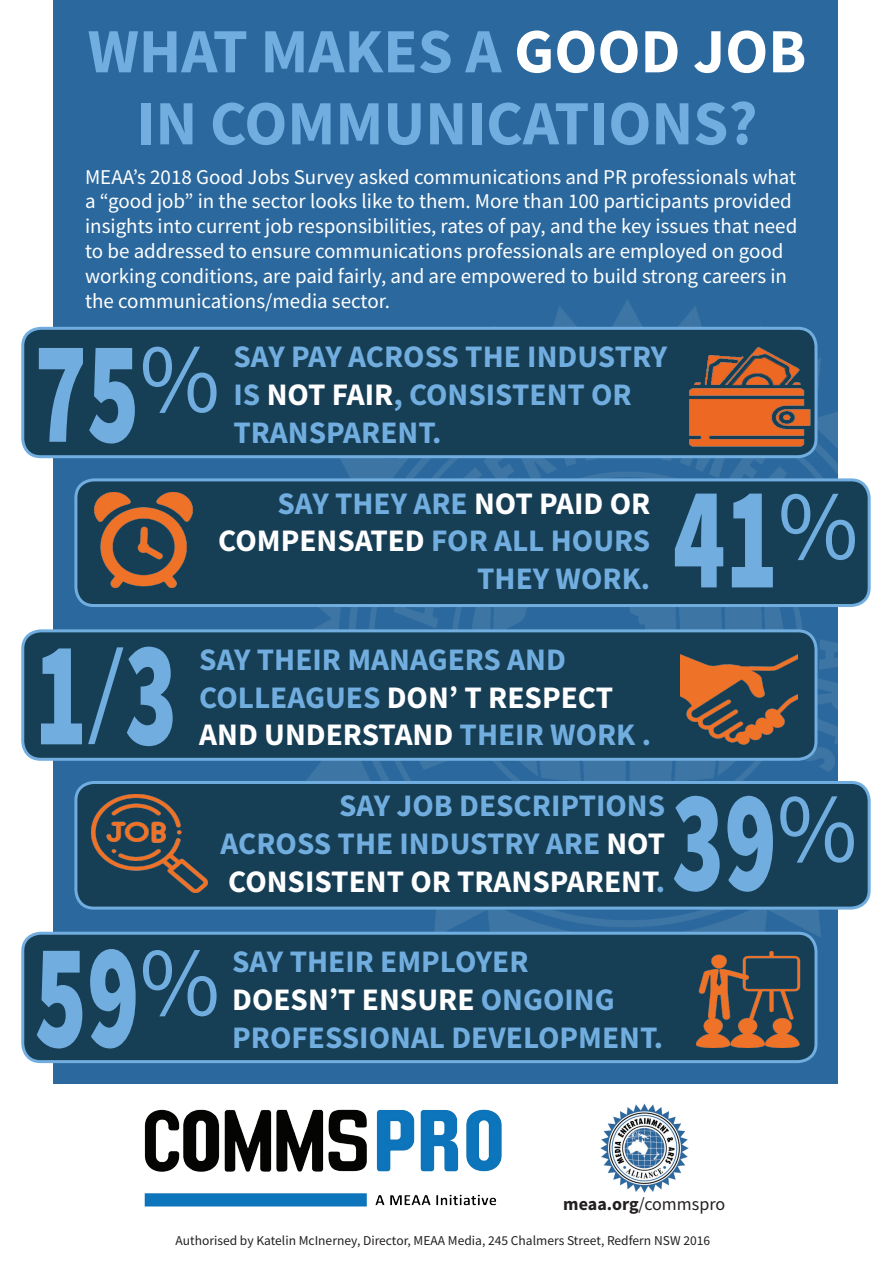
<style>
.page{position:relative;width:893px;height:1263px;background:#fff}
.page>*{position:absolute;margin:0;border:0;box-sizing:border-box;transform-origin:0 0}
.t1{font:900 151.2px "Source Sans Pro";color:#71aedf;scale:.64 1}
.t2{font:900 147.9px "Source Sans Pro";color:#71aedf;scale:.66 1}
.t3{font:900 145.8px "Source Sans Pro";color:#71aedf;scale:.67 1}
.t4{font:700 63px/72px "Source Sans Pro";color:#71aedf;text-align:center}
.t5{font:700 31.35px/37.7px "Source Sans Pro";color:#71aedf;text-align:right}
.t6{font:700 31.35px "Source Sans Pro";color:#fff}
.t7{font:21px/24.8px "Source Sans Pro";color:#fff}
.t8{font:18px "Source Sans Pro";color:#231f20}
.t9{font:13.5px "Source Sans Pro";color:#231f20}
.s1{color:#fff}
.s2{font-weight:400;font-size:111.3px}
.s3{font-weight:700}
</style>
<div class="page">
<div style="left:53px;top:0;width:784px;height:1083px;background:#2b689d"></div>
<img style="left:255px;top:276px;width:584px;height:744px">
<div style="left:76px;top:480px;width:793px;height:125px;background:#163e55;border-radius:18px"></div>
<div style="left:74px;top:478px;width:797px;height:129px;border:3px solid #71aedf;border-radius:18px"></div>
<img style="left:94px;top:493px;width:99px;height:95px">
<div style="left:23px;top:631px;width:793px;height:128px;background:#163e55;border-radius:18px"></div>
<div style="left:21px;top:629px;width:796px;height:132px;border:3px solid #71aedf;border-radius:18px"></div>
<img style="left:681px;top:654px;width:117px;height:91px">
<div style="left:76px;top:782px;width:793px;height:126px;background:#163e55;border-radius:18px"></div>
<div style="left:74px;top:781px;width:797px;height:128px;border:3px solid #71aedf;border-radius:18px"></div>
<img style="left:91px;top:795px;width:116px;height:97px">
<div style="left:23px;top:328px;width:793px;height:129px;background:#163e55;border-radius:18px"></div>
<div style="left:21px;top:327px;width:796px;height:131px;border:3px solid #71aedf;border-radius:18px"></div>
<img style="left:689px;top:347px;width:122px;height:100px">
<div style="left:23px;top:933px;width:793px;height:128px;background:#163e55;border-radius:18px"></div>
<div style="left:21px;top:932px;width:796px;height:131px;border:3px solid #71aedf;border-radius:18px"></div>
<img style="left:695px;top:951px;width:106px;height:96px">
<img style="left:144px;top:1109px;width:358px;height:98px">
<img style="left:600px;top:1103px;width:89px;height:90px">
<h3 class="t4" style="left:88px;top:15px;width:720px">WHAT MAKES A <span class="s1">GOOD JOB<br></span>IN COMMUNICATIONS?</h3>
<p class="t7" style="left:85px;top:164px;width:714px">MEAA’s 2018 Good Jobs Survey asked communications and PR professionals what a “good job” in the sector looks like to them. More than 100 participants provided insights into current job responsibilities, rates of pay, and the key issues that need to be addressed to ensure communications professionals are employed on good working conditions, are paid fairly, and are empowered to build strong careers in the communications/media sector.</p>
<h2 class="t2" style="left:35px;top:290px;width:282px">75<sup>%</sup></h2>
<h3 class="t5" style="left:234px;top:338px;width:135px">SAY PAY ACROSS</h3>
<h3 class="t5" style="left:465px;top:338px;width:19px">THE</h3>
<h3 class="t5" style="left:527px;top:338px;width:19px">INDUSTR</h3>
<h3 class="t5" style="left:651px;top:338px;width:18px">Y</h3>
<h3 class="t5" style="left:234px;top:375px;width:194px">IS <span class="s1">NOT FAIR</span>, CONSISTENT</h3>
<h3 class="t5" style="left:591px;top:375px;width:21px">OR</h3>
<h3 class="t5" style="left:234px;top:413px;width:20px">TRANSPARENT</h3>
<h3 class="t5" style="left:432px;top:413px;width:11px">.</h3>
<h1 class="t1" style="left:35px;top:589px;width:225px">1<span class="s2">/</span>3</h1>
<h3 class="t5" style="left:218px;top:484px;width:433px">SAY THEY ARE <span class="s1">NOT PAID OR<br>COMPENSATED</span> FOR ALL HOURS<br>THEY WORK.</h3>
<h2 class="t2" style="left:673px;top:436px;width:282px">41<sup>%</sup></h2>
<h3 class="t5" style="left:199px;top:640px;width:76px">SAY THEIR</h3>
<h3 class="t5" style="left:347px;top:640px;width:20px">MANAGERS</h3>
<h3 class="t5" style="left:507px;top:640px;width:21px">AND</h3>
<h3 class="t5" style="left:199px;top:678px;width:19px">COLLEAGUES</h3>
<h3 class="t6" style="left:387px;top:676px;width:21px">DON</h3>
<h3 class="t6" style="left:449px;top:676px;width:58px">’ TRESPECT</h3>
<h3 class="t6" style="left:199px;top:714px;width:21px">AND</h3>
<h3 class="t6" style="left:264px;top:714px;width:20px">UNDERSTAND</h3>
<h3 class="t5" style="left:460px;top:715px;width:18px">THEIR</h3>
<h3 class="t5" style="left:550px;top:715px;width:23px">WORK</h3>
<h3 class="t5" style="left:642px;top:715px;width:11px">.</h3>
<h3 class="t5" style="left:339px;top:787px;width:77px">SAY JOB</h3>
<h3 class="t5" style="left:459px;top:787px;width:18px">DESCRIPTIONS</h3>
<h3 class="t5" style="left:221px;top:824px;width:20px">ACROSS</h3>
<h3 class="t5" style="left:338px;top:824px;width:19px">THE</h3>
<h3 class="t5" style="left:400px;top:824px;width:19px">INDUSTR</h3>
<h3 class="t5" style="left:523px;top:824px;width:42px">Y ARE</h3>
<h3 class="t6" style="left:606px;top:822px;width:60px">NOT</h3>
<h3 class="t6" style="left:228px;top:860px;width:19px">CONSISTENT</h3>
<h3 class="t6" style="left:410px;top:860px;width:67px">OR TRANSPARENT</h3>
<h3 class="t5" style="left:656px;top:862px;width:11px">.</h3>
<h3 class="t3" style="left:672px;top:741px;width:278px">39<sup>%</sup></h3>
<h1 class="t1" style="left:35px;top:892px;width:291px">59<sup>%</sup></h1>
<h3 class="t5" style="left:232px;top:943px;width:76px">SAY THEIR</h3>
<h3 class="t5" style="left:380px;top:943px;width:20px">EMPLO</h3>
<h3 class="t5" style="left:476px;top:943px;width:35px">YER</h3>
<h3 class="t6" style="left:232px;top:978px;width:20px">DOES</h3>
<h3 class="t6" style="left:308px;top:978px;width:73px">N’T ENSURE</h3>
<h3 class="t5" style="left:481px;top:980px;width:20px">ONGOING</h3>
<h3 class="t5" style="left:232px;top:1018px;width:20px">PRO</h3>
<h3 class="t5" style="left:291px;top:1018px;width:35px">FESSIONAL</h3>
<h3 class="t5" style="left:451px;top:1018px;width:75px">DEVELOPMENT</h3>
<h3 class="t5" style="left:654px;top:1018px;width:11px">.</h3>
<p class="t8" style="left:563px;top:1192px;width:163px"><span class="s3">MEAA.ORG</span>/commspro</p>
<p class="t9" style="left:176px;top:1232px;width:536px">Authorised by Katelin McInerney, Director, MEAA Media, 245 Chalmers Street, Redfern NSW 2016</p>
</div>
